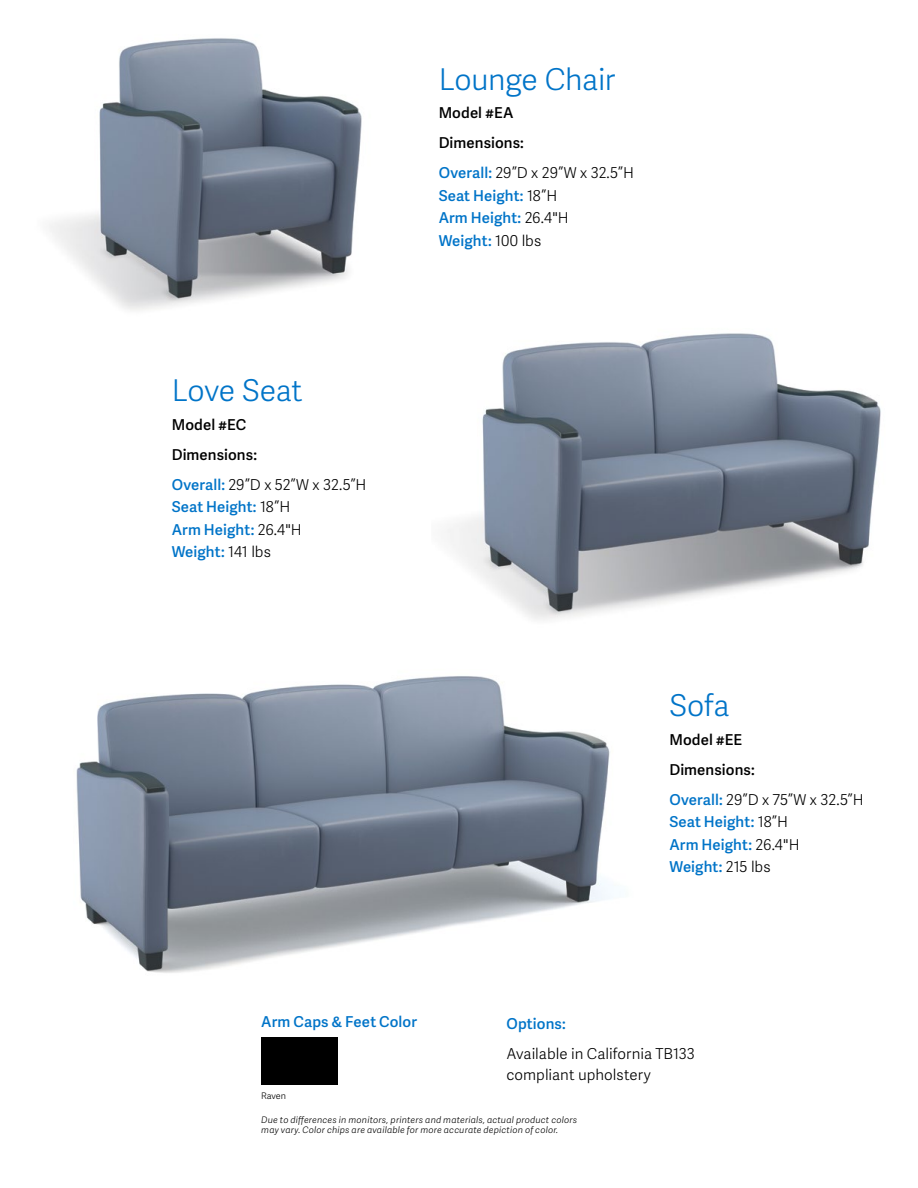
<style>
.page{position:relative;width:918px;height:1188px;background:#fff}
.page>*{position:absolute;margin:0;border:0;box-sizing:border-box;transform-origin:0 0}
.t1{font:300 30px "Adelle Sans";letter-spacing:-.01em;color:#0074c8}
.t2{font:600 15px/22.5px "Adelle Sans";letter-spacing:.005em;color:#0074c8}
.t3{font:600 15px/30px "Adelle Sans";letter-spacing:.005em;color:#000}
.t4{font:300 15px/21px "Adelle Sans";letter-spacing:.005em;color:#000}
.t5{font:italic 300 9px/10.5px "Adelle Sans";letter-spacing:.025em;color:#000}
.t6{font:300 9px "Adelle Sans";letter-spacing:-.005em;color:#000}
.s1{color:#0074c8}
.s2{font-weight:300}
.s3{font-weight:300;color:#000}
</style>
<div class="page">
<img style="left:76px;top:676px;width:534px;height:297px">
<img style="left:49px;top:38px;width:313px;height:273px">
<div style="left:262px;top:1037px;width:76px;height:48px;background:#000"></div>
<img style="left:447px;top:333px;width:434px;height:287px">
<h1 class="t1" style="left:172px;top:369px;width:132px">Love Seat</h1>
<p class="t3" style="left:172px;top:409px;width:196px">Model #EC<br>Dimensions:<br><span class="s1">Overall:</span> <span class="s2">29”D x 52”W x 32.5”H</span></p>
<p class="t2" style="left:172px;top:495px;width:132px">Seat Height: <span class="s3">18”H<br></span>Arm Height: <span class="s3">26.4"H<br></span>Weight: <span class="s3">141 lbs</span></p>
<h1 class="t1" style="left:439px;top:58px;width:178px">Lounge Chair</h1>
<p class="t3" style="left:439px;top:97px;width:197px">Model #EA<br>Dimensions:<br><span class="s1">Overall:</span> <span class="s2">29”D x 29”W x 32.5”H</span></p>
<p class="t2" style="left:439px;top:184px;width:132px">Seat Height: <span class="s3">18”H<br></span>Arm Height: <span class="s3">26.4"H<br></span>Weight: <span class="s3">100 lbs</span></p>
<h1 class="t1" style="left:669px;top:684px;width:62px">Sofa</h1>
<p class="t3" style="left:669px;top:724px;width:196px">Model #EE<br>Dimensions:<br><span class="s1">Overall:</span> <span class="s2">29”D x 75”W x 32.5”H</span></p>
<p class="t2" style="left:669px;top:810px;width:132px">Seat Height: <span class="s3">18”H<br></span>Arm Height: <span class="s3">26.4"H<br></span>Weight: <span class="s3">215 lbs</span></p>
<p class="t2" style="left:261px;top:1010px;width:157px">Arm Caps &amp; Feet Color</p>
<p class="t6" style="left:261px;top:1090px;width:26px">Raven</p>
<p class="t2" style="left:506px;top:1012px;width:61px">Options:</p>
<p class="t4" style="left:506px;top:1043px;width:190px">Available in California TB133 compliant upholstery</p>
<p class="t5" style="left:261px;top:1114px;width:317px">Due to differences in monitors, printers and materials, actual product colors may vary. Color chips are available for more accurate depiction of color.</p>
</div>
